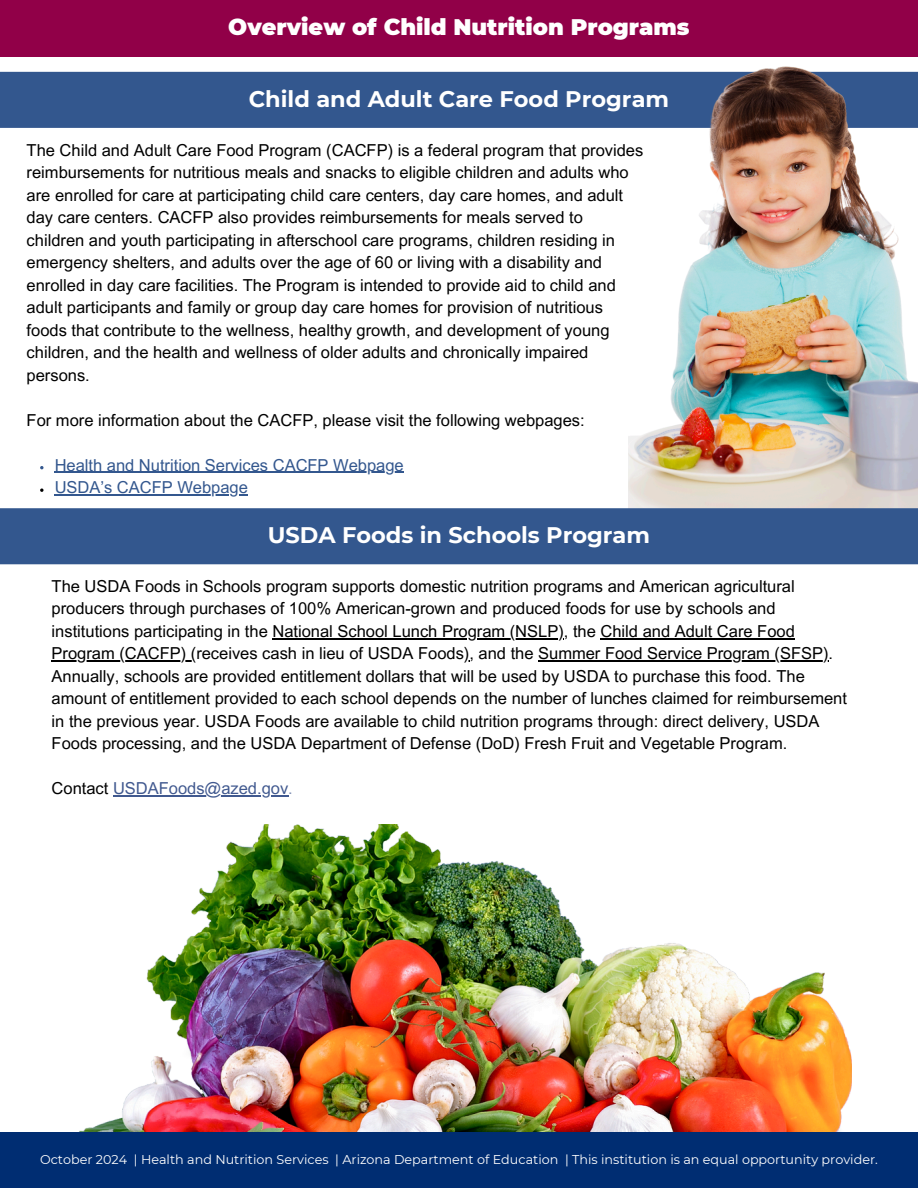
<style>
.page{position:relative;width:918px;height:1188px;background:#fff}
.page>*{position:absolute;margin:0;border:0;box-sizing:border-box;transform-origin:0 0}
.t1{font:700 22.5px "Montserrat";color:#fff}
.t2{font:900 22.5px "Montserrat";color:#fff}
.t3{font:16.5px/22.5px "Arial MT Pro";color:#000}
.t4{font:16.5px "Arial MT Pro";color:#33578e}
.t5{font:16.5px "Arial MT Pro";color:#41598f}
.t6{font:12.75px "Montserrat";letter-spacing:-.29em;color:#fff}
.s1{color:#000}
.s2{color:#8090b4}
</style>
<div class="page">
<div style="left:0;top:0;width:918px;height:56px;background:#910048"></div>
<div style="left:0;top:72px;width:628px;height:56px;background:#33578e"></div>
<img style="left:628px;top:56px;width:290px;height:452px">
<div style="left:0;top:508px;width:918px;height:56px;background:#33578e"></div>
<img style="left:55px;top:824px;width:797px;height:309px">
<div style="left:0;top:1133px;width:918px;height:55px;background:#002d72"></div>
<svg style="left:40px;top:466px;width:4px;height:3px"></svg>
<hr style="left:55px;top:472px;width:349px;height:1px;background:#33578e">
<svg style="left:40px;top:489px;width:4px;height:3px"></svg>
<hr style="left:55px;top:494px;width:193px;height:1px;background:#33578e">
<hr style="left:272px;top:638px;width:292px;height:1px;background:#000">
<hr style="left:601px;top:638px;width:194px;height:1px;background:#000">
<hr style="left:52px;top:661px;width:144px;height:1px;background:#000">
<hr style="left:538px;top:661px;width:291px;height:1px;background:#000">
<hr style="left:113px;top:796px;width:175px;height:1px;background:#41598f">
<h1 class="t2" style="left:228px;top:13px;width:463px">Overview of Child Nutrition Programs</h1>
<h2 class="t1" style="left:249px;top:85px;width:422px">Child and Adult Care Food Program</h2>
<p class="t3" style="left:27px;top:141px;width:618px">The Child and Adult Care Food Program (CACFP) is a federal program that provides reimbursements for nutritious meals and snacks to eligible children and adults who are enrolled for care at participating child care centers, day care homes, and adult day care centers. CACFP also provides reimbursements for meals served to children and youth participating in afterschool care programs, children residing in emergency shelters, and adults over the age of 60 or living with a disability and enrolled in day care facilities. The Program is intended to provide aid to child and adult participants and family or group day care homes for provision of nutritious foods that contribute to the wellness, healthy growth, and development of young children, and the health and wellness of older adults and chronically impaired persons.</p>
<p class="t3" style="left:27px;top:411px;width:560px">For more information about the CACFP, please visit the following webpages:</p>
<h1 class="t4" style="left:55px;top:459px;width:351px">Health and Nutrition Services CACFP Webpage</h1>
<h2 class="t4" style="left:55px;top:481px;width:195px">USDA’s CACFP Webpage</h2>
<h1 class="t1" style="left:268px;top:521px;width:384px">USDA Foods in Schools Program</h1>
<h2 class="t3" style="left:52px;top:577px;width:745px">The USDA Foods in Schools program supports domestic nutrition programs and American agricultural producers through purchases of 100% American-grown and produced foods for use by schools and institutions participating in the National School Lunch Program (NSLP), the Child and Adult Care Food</h2>
<p class="t3" style="left:52px;top:644px;width:797px">Program (CACFP) (receives cash in lieu of USDA Foods), and the Summer Food Service Program (SFSP).<br>Annually, schools are provided entitlement dollars that will be used by USDA to purchase this food. The amount of entitlement provided to each school depends on the number of lunches claimed for reimbursement in the previous year. USDA Foods are available to child nutrition programs through: direct delivery, USDA Foods processing, and the USDA Department of Defense (DoD) Fresh Fruit and Vegetable Program.</p>
<p class="t5" style="left:52px;top:782px;width:243px"><span class="s1">Contact</span> USDAFoods@azed.gov<span class="s2">.</span></p>
<h2 class="t6" style="left:40px;top:1152px;width:839px">O cJtuolby e2r022042 4| H| eHael tahl tahnadnNd uNt ur i t ri oi tni oSneSr veircvei cs e |s A|r Ai zroi znoanDa eDpeapr tamr t emnet notf oEfdEudcuact iaotni o n| T|hTi sh i ns si nt ist tui t ui otni oins ai snaenqeuqaul aolpoppopr tour tnui tnyi tpyr po vr oi dvei dr .e r .</h2>
</div>
